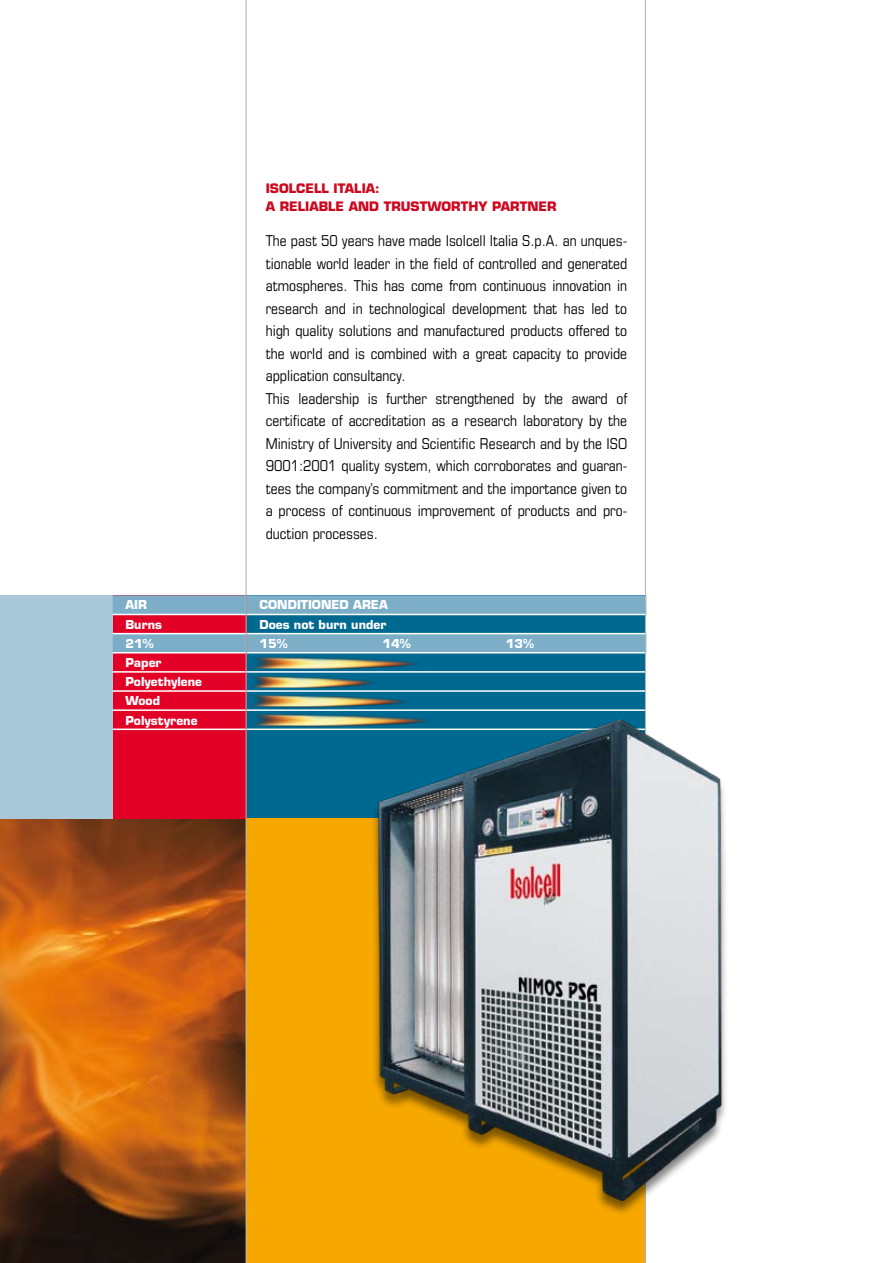
<style>
.page{position:relative;width:893px;height:1263px;background:#fff}
.page>*{position:absolute;margin:0;border:0;box-sizing:border-box;transform-origin:0 0}
.t1{font:condensed 15px/22.5px "Eurostile";color:#000}
.t2{font:700 12.75px/18px "Eurostile";color:#cd071e}
.t3{font:700 12px/19.2px "Eurostile";color:#fff}
</style>
<div class="page">
<img style="left:0;top:819px;width:245px;height:444px">
<div style="left:0;top:595px;width:247px;height:224px;background:#a8c8da"></div>
<div style="left:247px;top:595px;width:399px;height:224px;background:#006992"></div>
<div style="left:247px;top:819px;width:399px;height:444px;background:#f6a800"></div>
<div style="left:113px;top:595px;width:134px;height:224px;background:#e20026"></div>
<hr style="left:247px;top:671px;width:399px;height:2px;background:#fff">
<hr style="left:247px;top:690px;width:399px;height:2px;background:#fff">
<hr style="left:247px;top:709px;width:399px;height:2px;background:#fff">
<hr style="left:247px;top:728px;width:399px;height:2px;background:#fff">
<svg style="left:113px;top:595px;width:532px;height:58px"></svg>
<hr style="left:113px;top:614px;width:133px;height:1px;background:#fff">
<hr style="left:113px;top:633px;width:133px;height:1px;background:#fff">
<hr style="left:113px;top:652px;width:133px;height:1px;background:#fff">
<hr style="left:113px;top:671px;width:133px;height:2px;background:#fff">
<hr style="left:113px;top:690px;width:133px;height:2px;background:#fff">
<hr style="left:113px;top:709px;width:133px;height:2px;background:#fff">
<hr style="left:113px;top:728px;width:133px;height:2px;background:#fff">
<hr style="left:645px;top:0;width:1px;height:1263px;background:#b1b3b4">
<hr style="left:246px;top:0;width:1px;height:1263px;background:#b1b3b4">
<div style="left:370px;top:720px;width:359px;height:495px;background:#000;opacity:.5"></div>
<img style="left:359px;top:720px;width:370px;height:480px">
<img style="left:251px;top:657px;width:168px;height:12px">
<img style="left:252px;top:676px;width:122px;height:11px">
<img style="left:251px;top:696px;width:156px;height:11px">
<img style="left:252px;top:714px;width:183px;height:12px">
<p class="t3" style="left:125px;top:595px;width:78px">AIR<br>Burns<br>21%<br>Paper<br>Polyethylene<br>Wood<br>Polystyrene</p>
<p class="t2" style="left:266px;top:179px;width:292px">ISOLCELL ITALIA:<br>A RELIABLE AND TRUSTWORTHY PARTNER</p>
<p class="t1" style="left:266px;top:229px;width:363px">The past 50 years have made Isolcell Italia S.p.A. an unques&shy;tionable world leader in the field of controlled and generated atmospheres. This has come from continuous innovation in research and in technological development that has led to high quality solutions and manufactured products offered to the world and is combined with a great capacity to provide application consultancy.<br>This leadership is further strengthened by the award of certificate of accreditation as a research laboratory by the Ministry of University and Scientific Research and by the ISO 9001:2001 quality system, which corroborates and guaran&shy;tees the company’s commitment and the importance given to a process of continuous improvement of products and pro&shy;duction processes.</p>
<p class="t3" style="left:259px;top:595px;width:130px">CONDITIONED AREA<br>Does not burn under<br>15%</p>
<p class="t3" style="left:383px;top:634px;width:30px">14%</p>
<p class="t3" style="left:506px;top:634px;width:30px">13%</p>
</div>
